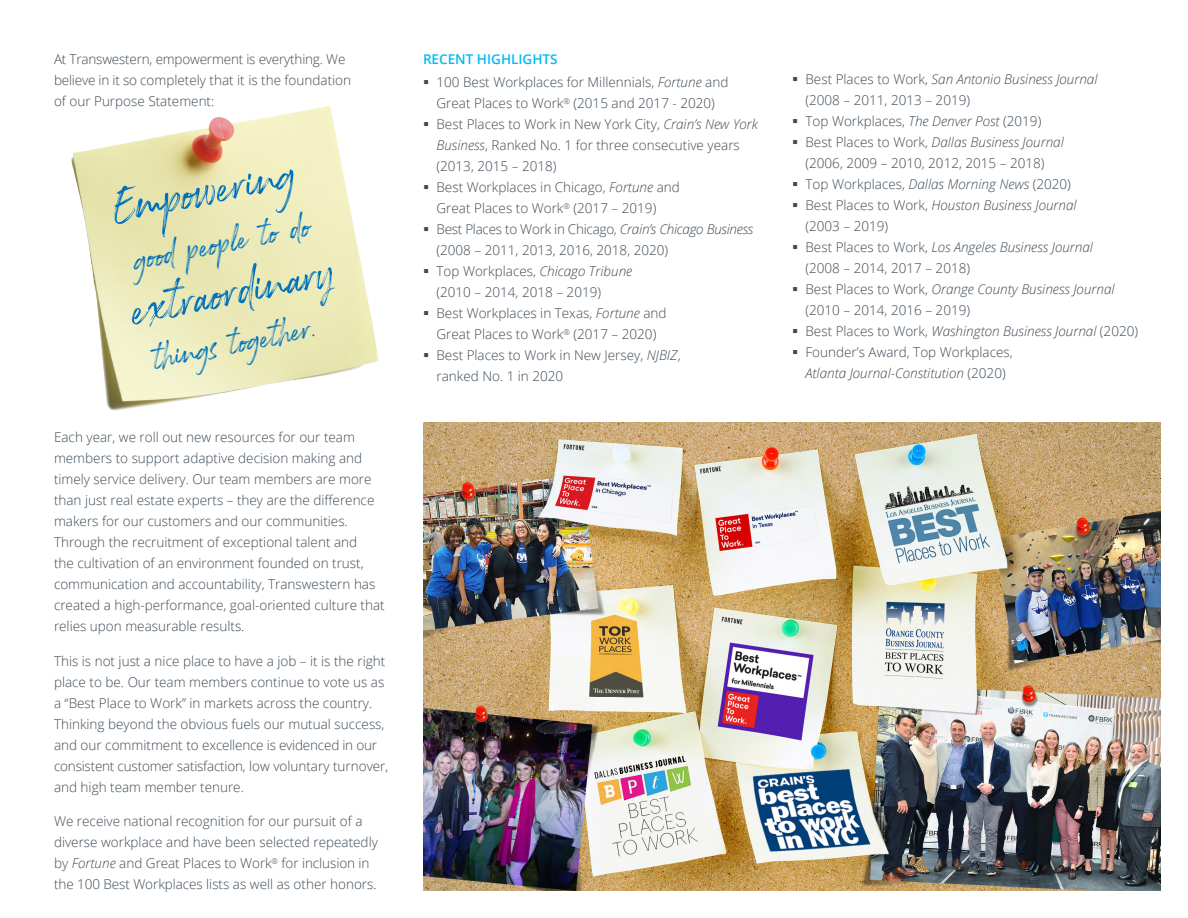
<style>
.page{position:relative;width:1188px;height:918px;background:#fff}
.page>*{position:absolute;margin:0;border:0;box-sizing:border-box;transform-origin:0 0}
.Box{font:52.65px "Rockness";color:#0072bc}
.Box-2{font:35.1px "Rockness";color:#0072bc}
.Paragraphs{font:300 13.5px/21px "Open Sans";color:#3c4a55}
.Paragraphs-2{font:300 13.5px/21px "Open Sans";letter-spacing:-.02em;color:#3c4a55}
.t1{font:italic 300 13.5px "Open Sans";color:#3c4a55}
.t2{font:600 13.5px "Open Sans";color:#00bcf1}
.s1{font-style:italic}
.s2{font-style:normal}
</style>
<div class="page">
<img style="left:71px;top:106px;width:308px;height:305px">
<img style="left:423px;top:422px;width:738px;height:469px">
<p class="Paragraphs" style="left:54px;top:49px;width:299px">At Transwestern, empowerment is everything. We believe in it so completely that it is the foundation of our Purpose Statement:</p>
<h2 class="t2" style="left:423px;top:50px;width:136px">RECENT HIGHLIGHTS</h2>
<p class="Paragraphs" style="left:436px;top:72px;width:293px">100 Best Workplaces for Millennials, <span class="s1">Fortune</span> and<br>Great Places to Work<sup>®</sup> (2015 and 2017 - 2020)</p>
<p class="Paragraphs" style="left:436px;top:114px;width:323px">Best Places to Work in New York City, <span class="s1">Crain’s New York<br>Business</span>, Ranked No. 1 for three consecutive years (2013, 2015 – 2018)</p>
<p class="Paragraphs" style="left:436px;top:177px;width:245px">Best Workplaces in Chicago, <span class="s1">Fortune</span> and<br>Great Places to Work<sup>®</sup> (2017 – 2019)</p>
<p class="Paragraphs-2" style="left:436px;top:219px;width:318px">Best Places to Work in Chicago, <span class="s1">Crain’s Chicago Business </span>(2008 – 2011, 2013, 2016, 2018, 2020)</p>
<p class="Paragraphs" style="left:436px;top:261px;width:197px">Top Workplaces, <span class="s1">Chicago Tribune </span>(2010 – 2014, 2018 – 2019)</p>
<p class="Paragraphs" style="left:436px;top:303px;width:232px">Best Workplaces in Texas, <span class="s1">Fortune</span> and<br>Great Places to Work<sup>®</sup> (2017 – 2020)</p>
<p class="Paragraphs" style="left:436px;top:345px;width:246px">Best Places to Work in New Jersey, <span class="s1">NJBIZ</span>, ranked No. 1 in 2020</p>
<p class="Box" style="left:105px;top:173px;width:189px;rotate:-11deg">Empowering</p>
<p class="Box-2" style="left:129px;top:237px;width:182px;rotate:-11deg">good people to do</p>
<p class="Box" style="left:125px;top:275px;width:208px;rotate:-11deg">extraordinary</p>
<p class="Box-2" style="left:149px;top:335px;width:167px;rotate:-11deg">things together.</p>
<p class="Paragraphs" style="left:54px;top:426px;width:332px">Each year, we roll out new resources for our team members to support adaptive decision making and timely service delivery. Our team members are more than just real estate experts – they are the difference makers for our customers and our communities.<br>Through the recruitment of exceptional talent and<br>the cultivation of an environment founded on trust, communication and accountability, Transwestern has created a high-performance, goal-oriented culture that relies upon measurable results.</p>
<p class="Paragraphs" style="left:54px;top:650px;width:336px">This is not just a nice place to have a job – it is the right place to be. Our team members continue to vote us as a “Best Place to Work” in markets across the country.<br>Thinking beyond the obvious fuels our mutual success, and our commitment to excellence is evidenced in our consistent customer satisfaction, low voluntary turnover, and high team member tenure.</p>
<p class="Paragraphs" style="left:54px;top:810px;width:325px">We receive national recognition for our pursuit of a diverse workplace and have been selected repeatedly by <span class="s1">Fortune</span> and Great Places to Work<sup>®</sup> for inclusion in the 100 Best Workplaces lists as well as other honors.</p>
<p class="Paragraphs" style="left:806px;top:68px;width:294px">Best Places to Work, <span class="s1">San Antonio Business Journal </span>(2008 – 2011, 2013 – 2019)</p>
<p class="Paragraphs" style="left:806px;top:110px;width:237px">Top Workplaces, <span class="s1">The Denver Post</span> (2019)</p>
<p class="Paragraphs" style="left:806px;top:131px;width:260px">Best Places to Work, <span class="s1">Dallas Business Journal </span>(2006, 2009 – 2010, 2012, 2015 – 2018)</p>
<p class="Paragraphs" style="left:806px;top:173px;width:267px">Top Workplaces, <span class="s1">Dallas Morning News</span> (2020)</p>
<p class="Paragraphs" style="left:806px;top:194px;width:273px">Best Places to Work, <span class="s1">Houston Business Journal </span>(2003 – 2019)</p>
<p class="Paragraphs" style="left:806px;top:236px;width:289px">Best Places to Work, <span class="s1">Los Angeles Business Journal </span>(2008 – 2014, 2017 – 2018)</p>
<p class="Paragraphs" style="left:806px;top:278px;width:311px">Best Places to Work, <span class="s1">Orange County Business Journal </span>(2010 – 2014, 2016 – 2019)</p>
<p class="t1" style="left:806px;top:322px;width:334px"><span class="s2">Best Places to Work,</span> Washington Business Journal <span class="s2">(2020)</span></p>
<p class="Paragraphs" style="left:806px;top:341px;width:209px">Founder’s Award, Top Workplaces,<br><span class="s1">Atlanta Journal-Constitution</span> (2020)</p>
</div>
